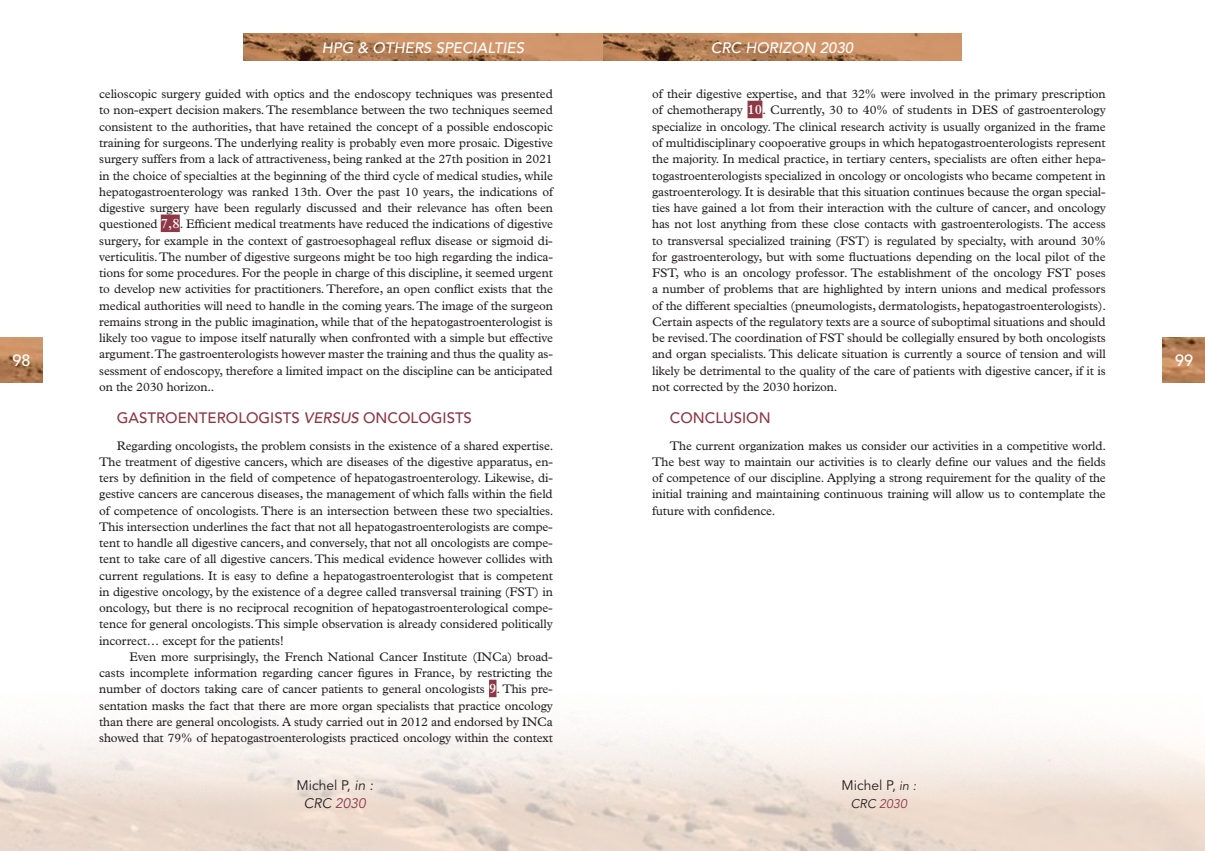
<style>
.page{position:relative;width:1205px;height:851px;background:#fff}
.page>*{position:absolute;margin:0;border:0;box-sizing:border-box;transform-origin:0 0}
.t1{font:500 16.25px "Avenir LT Std";color:#fff}
.t2{font:500 15px "Avenir LT Std";color:#8f3746}
.t3{font:italic 500 15px "Avenir LT Std";color:#fff}
.t4{font:13.75px/17.5px "Avenir LT Std";color:#231f20;text-align:center}
.t5{font:12.5px/16.2px "Plantin Std";letter-spacing:-.01em;color:#231f20;text-align:justify}
.t6{font:italic 12.5px "Avenir LT Std";color:#8f3746}
.s1{font-weight:600;font-size:13.75px;color:#fff}
.s2{font-style:italic}
.s3{font-style:italic;color:#8f3746}
.s4{font-style:italic;font-size:12.5px}
.s5{color:#231f20}
</style>
<div class="page">
<img style="left:602px;top:34px;width:359px;height:26px">
<img style="left:0;top:337px;width:43px;height:45px">
<img style="left:1162px;top:337px;width:43px;height:45px">
<svg style="left:243px;top:34px;width:359px;height:26px;background:#bc855b"></svg>
<div style="left:747px;top:101px;width:15px;height:17px;background:#8f3746"></div>
<div style="left:161px;top:214px;width:19px;height:18px;background:#8f3746"></div>
<div style="left:489px;top:679px;width:7px;height:18px;background:#8f3746"></div>
<p class="t3" style="left:322px;top:39px;width:204px">HPG &amp; OTHERS SPECIALTIES</p>
<p class="t3" style="left:711px;top:39px;width:144px">CRC HORIZON 2030</p>
<p class="t5" style="left:652px;top:86px;width:456px">of their digestive expertise, and that 32% were involved in the primary prescription of chemotherapy <span class="s1">10</span>. Currently, 30 to 40% of students in DES of gastroenterology specialize in oncology. The clinical research activity is usually organized in the frame of multidisciplinary coopoerative groups in which hepatogastroenterologists represent the majority. In medical practice, in tertiary centers, specialists are often either hepa&shy;togastroenterologists specialized in oncology or oncologists who became competent in gastroenterology. It is desirable that this situation continues because the organ special&shy;ties have gained a lot from their interaction with the culture of cancer, and oncology has not lost anything from these close contacts with gastroenterologists. The access to transversal specialized training (FST) is regulated by specialty, with around 30% for gastroenterology, but with some fluctuations depending on the local pilot of the FST, who is an oncology professor. The establishment of the oncology FST poses a number of problems that are highlighted by intern unions and medical professors of the different specialties (pneumologists, dermatologists, hepatogastroenterologists).<br>Certain aspects of the regulatory texts are a source of suboptimal situations and should be revised. The coordination of FST should be collegially ensured by both oncologists and organ specialists. This delicate situation is currently a source of tension and will likely be detrimental to the quality of the care of patients with digestive cancer, if it is not corrected by the 2030 horizon.</p>
<p class="t2" style="left:670px;top:408px;width:102px">CONCLUSION</p>
<p class="t5" style="left:652px;top:437px;width:456px;text-indent:18px">The current organization makes us consider our activities in a competitive world.<br>The best way to maintain our activities is to clearly define our values and the fields of competence of our discipline. Applying a strong requirement for the quality of the initial training and maintaining continuous training will allow us to contemplate the future with confidence.</p>
<p class="t5" style="left:99px;top:86px;width:455px">celioscopic surgery guided with optics and the endoscopy techniques was presented to non-expert decision makers. The resemblance between the two techniques seemed consistent to the authorities, that have retained the concept of a possible endoscopic training for surgeons. The underlying reality is probably even more prosaic. Digestive surgery suffers from a lack of attractiveness, being ranked at the 27th position in 2021 in the choice of specialties at the beginning of the third cycle of medical studies, while hepatogastroenterology was ranked 13th. Over the past 10 years, the indications of digestive surgery have been regularly discussed and their relevance has often been questioned <span class="s1">7,8</span>. Efficient medical treatments have reduced the indications of digestive surgery, for example in the context of gastroesophageal reflux disease or sigmoid di&shy;verticulitis. The number of digestive surgeons might be too high regarding the indica&shy;tions for some procedures. For the people in charge of this discipline, it seemed urgent to develop new activities for practitioners. Therefore, an open conflict exists that the medical authorities will need to handle in the coming years. The image of the surgeon remains strong in the public imagination, while that of the hepatogastroenterologist is likely too vague to impose itself naturally when confronted with a simple but effective argument. The gastroenterologists however master the training and thus the quality as&shy;sessment of endoscopy, therefore a limited impact on the discipline can be anticipated on the 2030 horizon..</p>
<p class="t2" style="left:117px;top:408px;width:356px">GASTROENTEROLOGISTS <span class="s2">VERSUS</span> ONCOLOGISTS</p>
<p class="t5" style="left:99px;top:437px;width:456px;text-indent:18px">Regarding oncologists, the problem consists in the existence of a shared expertise.<br>The treatment of digestive cancers, which are diseases of the digestive apparatus, en&shy;ters by definition in the field of competence of hepatogastroenterology. Likewise, di&shy;gestive cancers are cancerous diseases, the management of which falls within the field of competence of oncologists. There is an intersection between these two specialties.<br>This intersection underlines the fact that not all hepatogastroenterologists are compe&shy;tent to handle all digestive cancers, and conversely, that not all oncologists are compe&shy;tent to take care of all digestive cancers. This medical evidence however collides with current regulations. It is easy to define a hepatogastroenterologist that is competent in digestive oncology, by the existence of a degree called transversal training (FST) in oncology, but there is no reciprocal recognition of hepatogastroenterological compe&shy;tence for general oncologists. This simple observation is already considered politically incorrect… except for the patients!</p>
<p class="t5" style="left:99px;top:648px;width:455px;text-indent:30px">Even more surprisingly, the French National Cancer Institute (INCa) broad&shy;casts incomplete information regarding cancer figures in France, by restricting the number of doctors taking care of cancer patients to general oncologists <span class="s1">9</span>. This pre&shy;sentation masks the fact that there are more organ specialists that practice oncology than there are general oncologists. A study carried out in 2012 and endorsed by INCa showed that 79% of hepatogastroenterologists practiced oncology within the context</p>
<h1 class="t1" style="left:12px;top:351px;width:20px">98</h1>
<h1 class="t1" style="left:1175px;top:351px;width:20px">99</h1>
<p class="t4" style="left:297px;top:777px;width:78px">M ichel P, <span class="s2">in :<br>CRC</span> <span class="s3">2030</span></p>
<p class="t4" style="left:841px;top:777px;width:76px">M ichel P, <span class="s4">in :</span></p>
<p class="t6" style="left:851px;top:796px;width:58px"><span class="s5">CRC</span> 2030</p>
</div>
